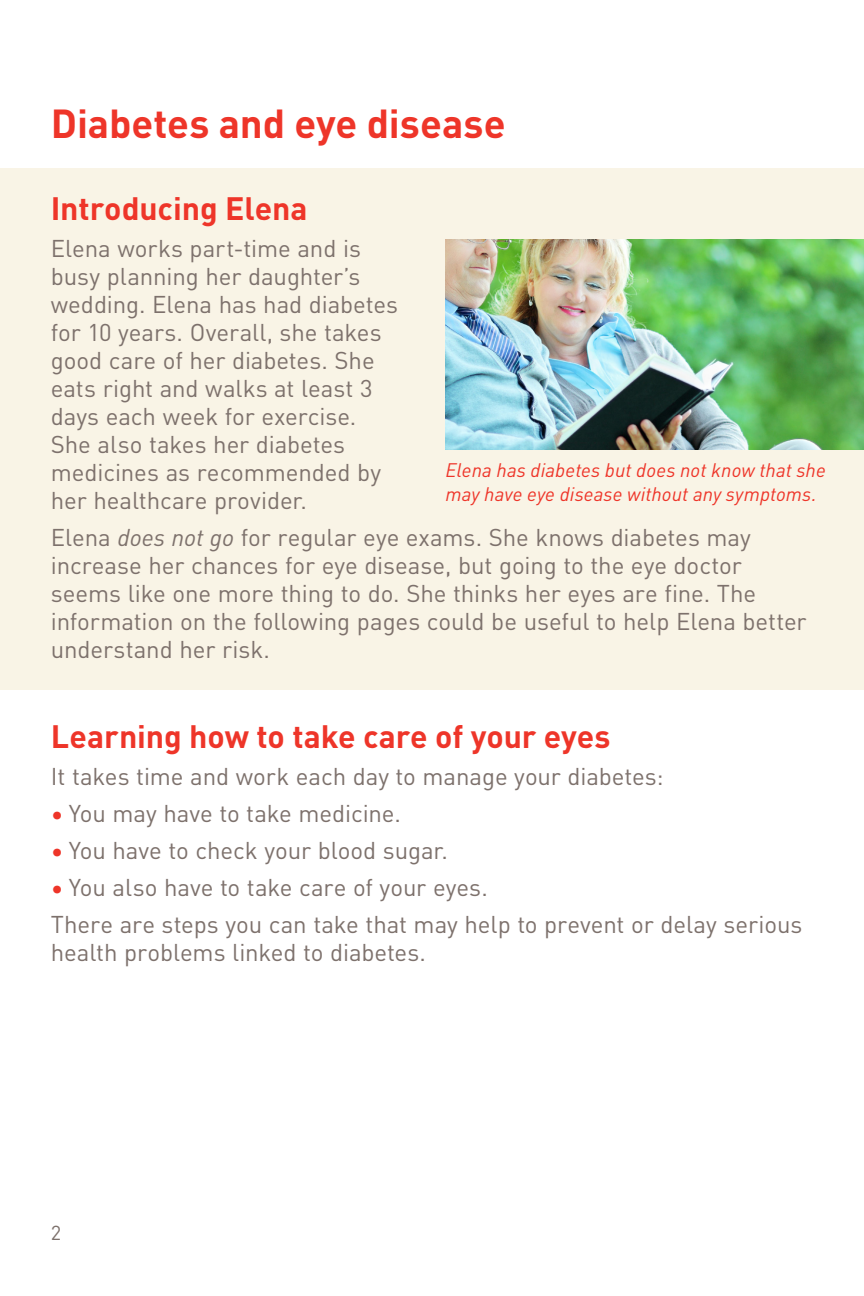
<style>
.page{position:relative;width:864px;height:1296px;background:#fff}
.page>*{position:absolute;margin:0;border:0;box-sizing:border-box;transform-origin:0 0}
.subhead{font:700 40px "DIN Pro";color:#ee3529}
.subhead-2{font:700 32px "DIN Pro";letter-spacing:-.005em;color:#ee3529}
.body_text{font:24px/28px "DIN Pro";letter-spacing:-.005em;color:#7d716c}
.t1{font:20px "DIN Pro";color:#7d716c}
.t2{font:italic 19.4px/23.2px "DIN Pro";letter-spacing:.005em;color:#ee3529}
.s1{font-style:italic}
.s2{color:#ee3529}
</style>
<div class="page">
<div style="left:0;top:168px;width:864px;height:522px;background:#f9f4e6"></div>
<img style="left:446px;top:240px;width:418px;height:210px">
<p class="subhead" style="left:51px;top:92px;width:456px">Diabetes and eye disease</p>
<p class="subhead-2" style="left:51px;top:184px;width:258px">Introducing Elena</p>
<p class="body_text" style="left:51px;top:233px;width:349px">Elena works part-time and is busy planning her daughter’s wedding. Elena has had diabetes for 10 years. Overall, she takes good care of her diabetes. She eats right and walks at least 3 days each week for exercise.<br>She also takes her diabetes medicines as recommended by her healthcare provider.</p>
<p class="body_text" style="left:51px;top:522px;width:757px">Elena <span class="s1">does not go</span> for regular eye exams. She knows diabetes may increase her chances for eye disease, but going to the eye doctor seems like one more thing to do. She thinks her eyes are fine. The information on the following pages could be useful to help Elena better understand her risk.</p>
<p class="t2" style="left:446px;top:458px;width:382px">Elena has diabetes but does not know that she may have eye disease without any symptoms.</p>
<p class="subhead-2" style="left:51px;top:712px;width:561px">Learning how to take care of your eyes</p>
<p class="body_text" style="left:51px;top:761px;width:614px">It takes time and work each day to manage your diabetes:</p>
<p class="body_text" style="left:51px;top:798px;width:352px"><span class="s2">•</span> You may have to take medicine.</p>
<p class="body_text" style="left:51px;top:835px;width:399px"><span class="s2">•</span> You have to check your blood sugar.</p>
<p class="body_text" style="left:51px;top:872px;width:439px"><span class="s2">•</span> You also have to take care of your eyes.</p>
<p class="body_text" style="left:51px;top:909px;width:753px">There are steps you can take that may help to prevent or delay serious health problems linked to diabetes.</p>
<p class="t1" style="left:51px;top:1218px;width:12px">2</p>
</div>
